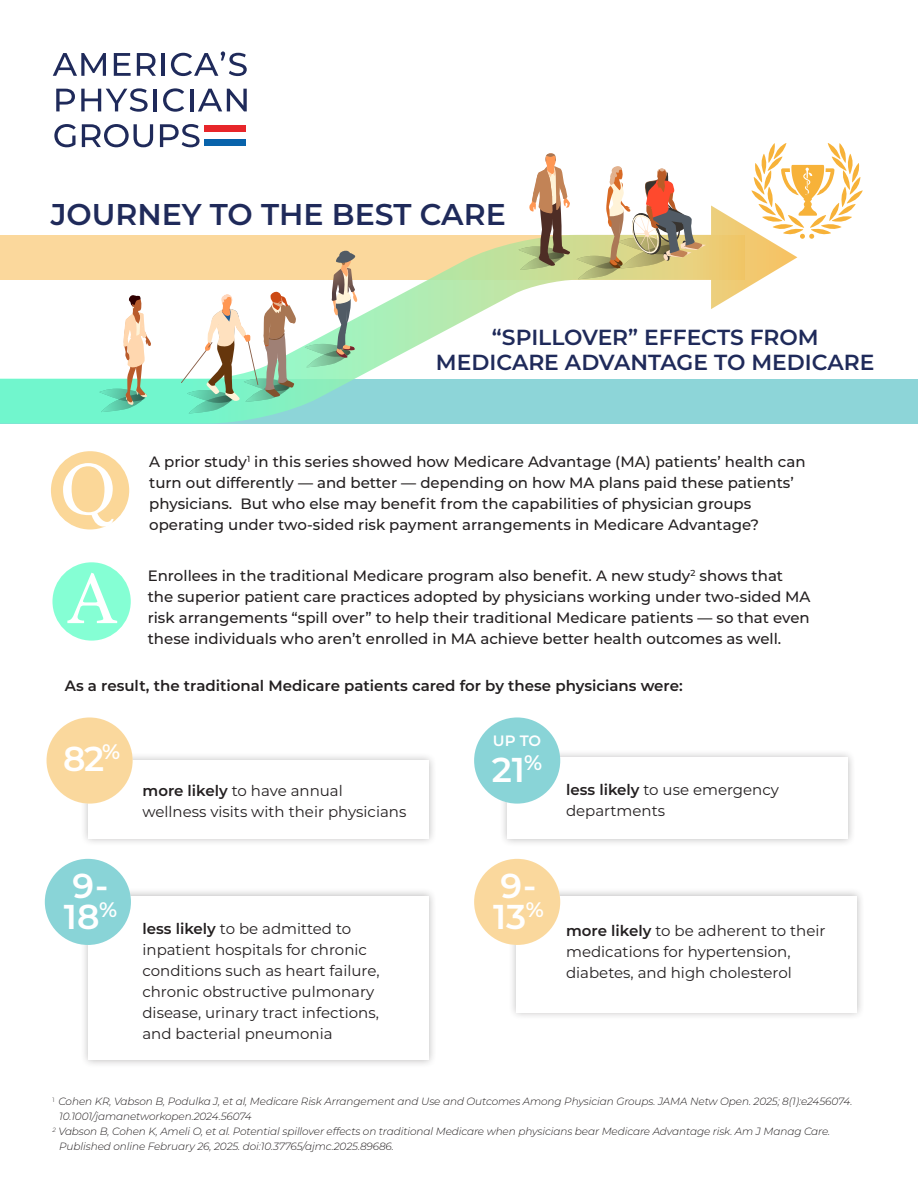
<style>
.page{position:relative;width:918px;height:1188px;background:#fff}
.page>*{position:absolute;margin:0;border:0;box-sizing:border-box;transform-origin:0 0}
.t1{font:75.15px "Marion";color:#fff}
.t2{font:74.4px "Marion";color:#fff}
.t3{font:600 34.5px "Montserrat";letter-spacing:-.005em;color:#fff}
.t4{font:600 30px "Montserrat";color:#1f2a5a}
.t5{font:600 21.9px "Montserrat";color:#1f2a5a}
.t6{font:500 15px/21px "Montserrat";color:#231f20}
.t7{font:15px/21px "Montserrat";color:#231f20}
.t8{font:600 15px "Montserrat";color:#231f20}
.t9{font:600 15px "Montserrat";color:#fff}
.t10{font:italic 300 10.5px/15px "Montserrat";letter-spacing:-.01em;color:#231f20}
.s1{font-weight:600}
</style>
<div class="page">
<svg style="left:53px;top:53px;width:53px;height:23px"></svg>
<svg style="left:114px;top:53px;width:17px;height:23px"></svg>
<svg style="left:137px;top:53px;width:19px;height:23px"></svg>
<hr style="left:162px;top:53px;width:3px;height:23px;background:#1f2a5a">
<svg style="left:171px;top:51px;width:76px;height:25px"></svg>
<svg style="left:56px;top:89px;width:19px;height:22px"></svg>
<svg style="left:81px;top:88px;width:67px;height:24px"></svg>
<hr style="left:154px;top:89px;width:3px;height:22px;background:#1f2a5a">
<svg style="left:163px;top:88px;width:21px;height:24px"></svg>
<hr style="left:190px;top:89px;width:3px;height:22px;background:#1f2a5a">
<svg style="left:198px;top:89px;width:49px;height:22px"></svg>
<svg style="left:54px;top:124px;width:22px;height:23px"></svg>
<svg style="left:82px;top:124px;width:71px;height:23px"></svg>
<svg style="left:160px;top:124px;width:40px;height:23px"></svg>
<div style="left:205px;top:125px;width:41px;height:7px;background:#e7262a"></div>
<div style="left:205px;top:139px;width:41px;height:6px;background:#0863ab"></div>
<div style="left:51px;top:451px;width:78px;height:79px;background:#fbd798;border-radius:50%"></div>
<div style="left:52px;top:562px;width:79px;height:79px;background:#85ffd4;border-radius:50%"></div>
<div style="left:80px;top:752px;width:357px;height:95px;background:#231f20;opacity:.3"></div>
<div style="left:88px;top:760px;width:340px;height:79px;background:#fff"></div>
<div style="left:47px;top:717px;width:86px;height:87px;background:#fad89d;border-radius:50%"></div>
<div style="left:80px;top:888px;width:357px;height:180px;background:#231f20;opacity:.3"></div>
<div style="left:88px;top:896px;width:340px;height:164px;background:#fff"></div>
<div style="left:508px;top:888px;width:357px;height:132px;background:#231f20;opacity:.3"></div>
<div style="left:516px;top:896px;width:340px;height:116px;background:#fff"></div>
<div style="left:499px;top:749px;width:357px;height:98px;background:#231f20;opacity:.3"></div>
<div style="left:507px;top:757px;width:340px;height:82px;background:#fff"></div>
<div style="left:0;top:379px;width:918px;height:44px;background:#8dd5d8"></div>
<svg style="left:0;top:205px;width:797px;height:219px"></svg>
<svg style="left:518px;top:153px;width:52px;height:117px"></svg>
<svg style="left:99px;top:293px;width:52px;height:119px"></svg>
<svg style="left:181px;top:292px;width:115px;height:121px"></svg>
<svg style="left:576px;top:166px;width:130px;height:113px"></svg>
<svg style="left:305px;top:250px;width:52px;height:117px"></svg>
<svg style="left:752px;top:190px;width:15px;height:14px"></svg>
<svg style="left:755px;top:143px;width:105px;height:96px"></svg>
<div style="left:474px;top:717px;width:86px;height:87px;background:#89d4d7;border-radius:50%"></div>
<div style="left:45px;top:859px;width:86px;height:86px;background:#89d4d7;border-radius:50%"></div>
<div style="left:474px;top:859px;width:86px;height:86px;background:#fad89d;border-radius:50%"></div>
<p class="t4" style="left:51px;top:193px;width:457px">JOURNEY TO THE BEST CARE</p>
<p class="t1" style="left:59px;top:445px;width:58px">Q</p>
<p class="t5" style="left:492px;top:322px;width:328px">“SPILLOVER” EFFECTS FROM</p>
<p class="t5" style="left:436px;top:347px;width:440px">MEDICARE ADVANTAGE TO MEDICARE</p>
<p class="t6" style="left:149px;top:450px;width:658px">A prior study<sup>1</sup> in this series showed how Medicare Advantage (MA) patients’ health can turn out differently — and better — depending on how MA plans paid these patients’ physicians. But who else may benefit from the capabilities of physician groups operating under two-sided risk payment arrangements in Medicare Advantage?</p>
<p class="t2" style="left:68px;top:555px;width:50px">A</p>
<p class="t6" style="left:148px;top:565px;width:664px">Enrollees in the traditional Medicare program also benefit. A new study<sup>2</sup> shows that the superior patient care practices adopted by physicians working under two-sided MA risk arrangements “spill over” to help their traditional Medicare patients — so that even these individuals who aren’t enrolled in MA achieve better health outcomes as well.</p>
<p class="t8" style="left:65px;top:675px;width:619px">As a result, the traditional Medicare patients cared for by these physicians were:</p>
<p class="t3" style="left:63px;top:735px;width:59px">82<sup>%</sup></p>
<p class="t3" style="left:73px;top:861px;width:37px">9-</p>
<p class="t3" style="left:64px;top:892px;width:55px">18<sup>%</sup></p>
<p class="t7" style="left:142px;top:780px;width:265px"><span class="s1">more likely</span> to have annual wellness visits with their physicians</p>
<p class="t9" style="left:493px;top:730px;width:50px">UP TO</p>
<p class="t3" style="left:492px;top:745px;width:52px">21<sup>%</sup></p>
<p class="t7" style="left:566px;top:779px;width:214px"><span class="s1">less likely</span> to use emergency departments</p>
<p class="t3" style="left:501px;top:861px;width:37px">9-</p>
<p class="t3" style="left:493px;top:892px;width:52px">13<sup>%</sup></p>
<p class="t7" style="left:142px;top:917px;width:239px"><span class="s1">less likely</span> to be admitted to inpatient hospitals for chronic conditions such as heart failure, chronic obstructive pulmonary disease, urinary tract infections, and bacterial pneumonia</p>
<p class="t7" style="left:566px;top:920px;width:261px"><span class="s1">more likely</span> to be adherent to their medications for hypertension, diabetes, and high cholesterol</p>
<p class="t10" style="left:59px;top:1094px;width:795px;text-indent:-7px"><sup>1</sup> Cohen KR, Vabson B, Podulka J, et al, Medicare Risk Arrangement and Use and Outcomes Among Physician Groups. JAMA Netw Open. 2025; 8(1):e2456074.<br>10.1001/jamanetworkopen.2024.56074</p>
<p class="t10" style="left:59px;top:1124px;width:773px;text-indent:-7px"><sup>2</sup> Vabson B, Cohen K, Ameli O, et al. Potential spillover effects on traditional Medicare when physicians bear Medicare Advantage risk. Am J Manag Care.<br>Published online February 26, 2025. doi:10.37765/ajmc.2025.89686.</p>
</div>
